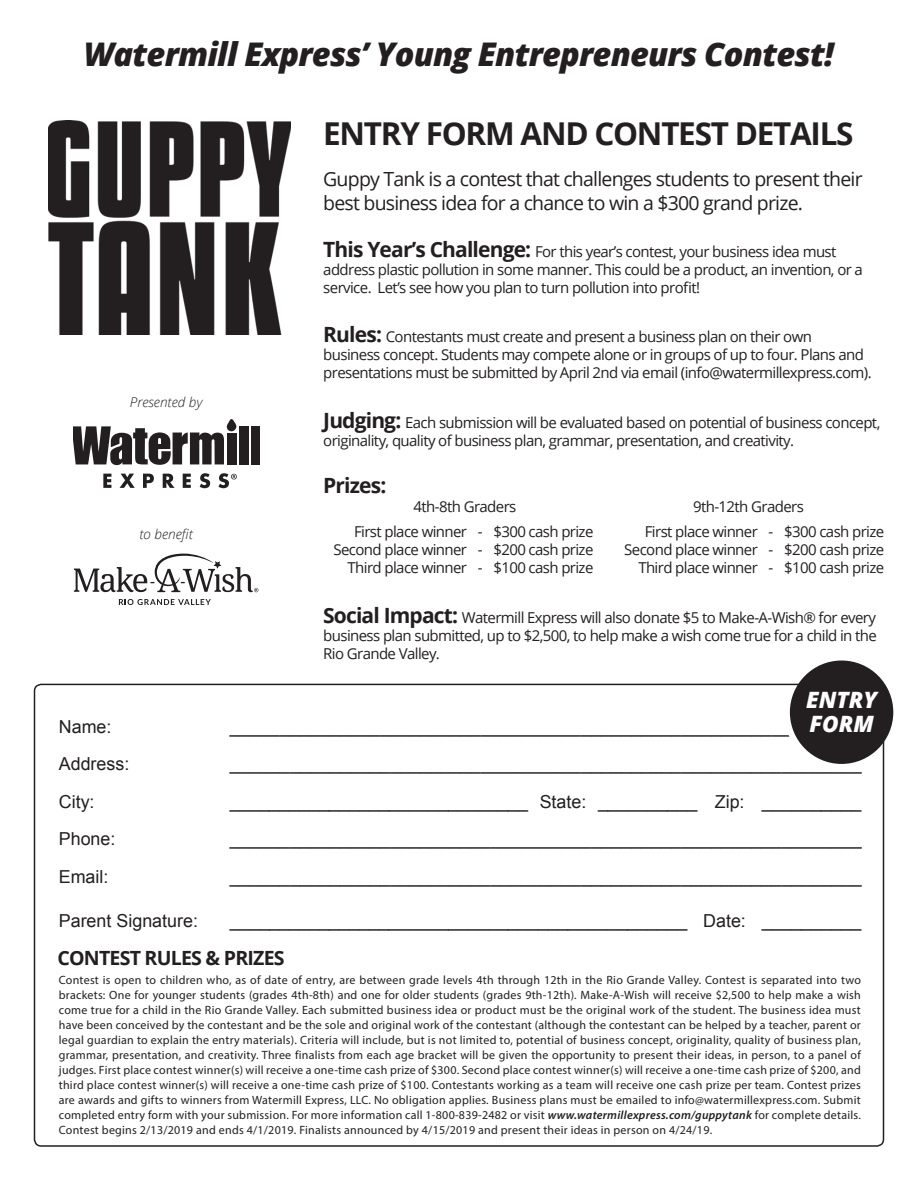
<style>
.page{position:relative;width:918px;height:1188px;background:#fff}
.page>*{position:absolute;margin:0;border:0;box-sizing:border-box;transform-origin:0 0}
.t1{font:italic 800 32.55px "Open Sans";letter-spacing:-.025em;color:#231f20}
.t2{font:700 31.5px "Open Sans";letter-spacing:-.04em;color:#231f20}
.t3{font:italic 800 22.5px/24px "Open Sans";color:#fff}
.t4{font:700 21px "Open Sans";letter-spacing:-.04em;color:#231f20}
.t5{font:700 19.65px "Open Sans";letter-spacing:-.04em;color:#231f20}
.t6{font:19.5px/23.4px "Open Sans";letter-spacing:-.04em;color:#231f20}
.t7{font:17.85px "Arial";color:#231f20}
.t8{font:15px/18px "Open Sans";letter-spacing:-.04em;color:#231f20}
.t9{font:italic 300 13.5px "Open Sans";color:#231f20}
.t10{font:12px/15px "Myriad Pro";letter-spacing:.02em;color:#231f20;text-align:justify}
.s1{font-weight:700;font-size:21px}
.s2{font-weight:600;font-style:italic}
</style>
<div class="page">
<svg style="left:103px;top:474px;width:8px;height:14px"></svg>
<svg style="left:120px;top:474px;width:15px;height:14px"></svg>
<svg style="left:143px;top:474px;width:11px;height:14px"></svg>
<svg style="left:163px;top:474px;width:12px;height:14px"></svg>
<svg style="left:183px;top:474px;width:8px;height:14px"></svg>
<svg style="left:200px;top:473px;width:10px;height:15px"></svg>
<svg style="left:218px;top:473px;width:19px;height:15px"></svg>
<div style="left:239px;top:426px;width:10px;height:38px;background:#231f20"></div>
<div style="left:251px;top:426px;width:8px;height:38px;background:#231f20"></div>
<svg style="left:73px;top:419px;width:163px;height:46px"></svg>
<svg style="left:119px;top:599px;width:92px;height:6px"></svg>
<svg style="left:74px;top:554px;width:184px;height:38px"></svg>
<img style="left:49px;top:121px;width:241px;height:214px">
<div style="left:787px;top:658px;width:109px;height:109px;background:#231f20;border-radius:50%"></div>
<div style="left:784px;top:655px;width:115px;height:115px;border:6px solid #fff;border-radius:50%"></div>
<h1 class="t1" style="left:84px;top:30px;width:752px">Watermill Express’ Young Entrepreneurs Contest!</h1>
<p class="t9" style="left:130px;top:393px;width:74px">Presented by</p>
<p class="t9" style="left:140px;top:524px;width:55px">to benefit</p>
<h3 class="t7" style="left:59px;top:715px;width:54px">Name:</h3>
<h3 class="t7" style="left:59px;top:752px;width:72px">Address:</h3>
<h2 class="t2" style="left:323px;top:111px;width:532px">ENTRY FORM AND CONTEST DETAILS</h2>
<h3 class="t6" style="left:323px;top:167px;width:541px">Guppy Tank is a contest that challenges students to present their best business idea for a chance to win a $300 grand prize.</h3>
<p class="t8" style="left:323px;top:242px;width:541px"><span class="s1">This Year’s Challenge:</span> For this year’s contest, your business idea must address plastic pollution in some manner. This could be a product, an invention, or a service. Let’s see how you plan to turn pollution into profit!</p>
<p class="t8" style="left:323px;top:328px;width:550px"><span class="s1">Rules:</span> Contestants must create and present a business plan on their own business concept. Students may compete alone or in groups of up to four. Plans and presentations must be submitted by April 2nd via email (info@watermillexpress.com).</p>
<p class="t8" style="left:323px;top:413px;width:559px"><span class="s1">Judging:</span> Each submission will be evaluated based on potential of business concept, originality, quality of business plan, grammar, presentation, and creativity.</p>
<h3 class="t4" style="left:323px;top:471px;width:65px">Prizes:</h3>
<p class="t8" style="left:414px;top:497px;width:104px">4th-8th Graders</p>
<p class="t8" style="left:693px;top:497px;width:112px">9th-12th Graders</p>
<p class="t8" style="left:334px;top:522px;width:261px;text-align:right">First place winner - $300 cash prize<br>Second place winner - $200 cash prize<br>Third place winner - $100 cash prize</p>
<p class="t8" style="left:624px;top:522px;width:261px;text-align:right">First place winner - $300 cash prize<br>Second place winner - $200 cash prize<br>Third place winner - $100 cash prize</p>
<p class="t8" style="left:323px;top:608px;width:555px;text-align:justify"><span class="s1">Social Impact:</span> Watermill Express will also donate $5 to Make-A-Wish® for every business plan submitted, up to $2,500, to help make a wish come true for a child in the Rio Grande Valley.</p>
<h3 class="t3" style="left:806px;top:686px;width:73px">ENTRY<br>FORM</h3>
<h3 class="t7" style="left:230px;top:715px;width:634px">_______________________________________________________________</h3>
<h3 class="t7" style="left:230px;top:752px;width:634px">_______________________________________________________________</h3>
<h3 class="t7" style="left:59px;top:790px;width:37px">City:</h3>
<h3 class="t7" style="left:230px;top:790px;width:633px">______________________________ State: __________ Zip: __________</h3>
<h3 class="t7" style="left:59px;top:828px;width:58px">Phone:</h3>
<h3 class="t7" style="left:230px;top:828px;width:634px">_______________________________________________________________</h3>
<h3 class="t7" style="left:59px;top:865px;width:51px">Email:</h3>
<h3 class="t7" style="left:230px;top:865px;width:634px">_______________________________________________________________</h3>
<h3 class="t7" style="left:59px;top:909px;width:141px">Parent Signature:</h3>
<h3 class="t7" style="left:230px;top:909px;width:633px">______________________________________________ Date: __________</h3>
<h3 class="t5" style="left:57px;top:944px;width:229px">CONTEST RULES &amp; PRIZES</h3>
<p class="t10" style="left:59px;top:973px;width:804px">Contest is open to children who, as of date of entry, are between grade levels 4th through 12th in the Rio Grande Valley. Contest is separated into two brackets: One for younger students (grades 4th-8th) and one for older students (grades 9th-12th). Make-A-Wish will receive $2,500 to help make a wish come true for a child in the Rio Grande Valley. Each submitted business idea or product must be the original work of the student. The business idea must have been conceived by the contestant and be the sole and original work of the contestant (although the contestant can be helped by a teacher, parent or legal guardian to explain the entry materials). Criteria will include, but is not limited to, potential of business concept, originality, quality of business plan, grammar, presentation, and creativity. Three finalists from each age bracket will be given the opportunity to present their ideas, in person, to a panel of judges. First place contest winner(s) will receive a one-time cash prize of $300. Second place contest winner(s) will receive a one-time cash prize of $200, and third place contest winner(s) will receive a one-time cash prize of $100. Contestants working as a team will receive one cash prize per team. Contest prizes are awards and gifts to winners from Watermill Express, LLC. No obligation applies. Business plans must be emailed to info@watermillexpress.com. Submit completed entry form with your submission. For more information call 1-800-839-2482 or visit <span class="s2">www.watermillexpress.com/guppytank</span> for complete details.<br>Contest begins 2/13/2019 and ends 4/1/2019. Finalists announced by 4/15/2019 and present their ideas in person on 4/24/19.</p>
</div>
